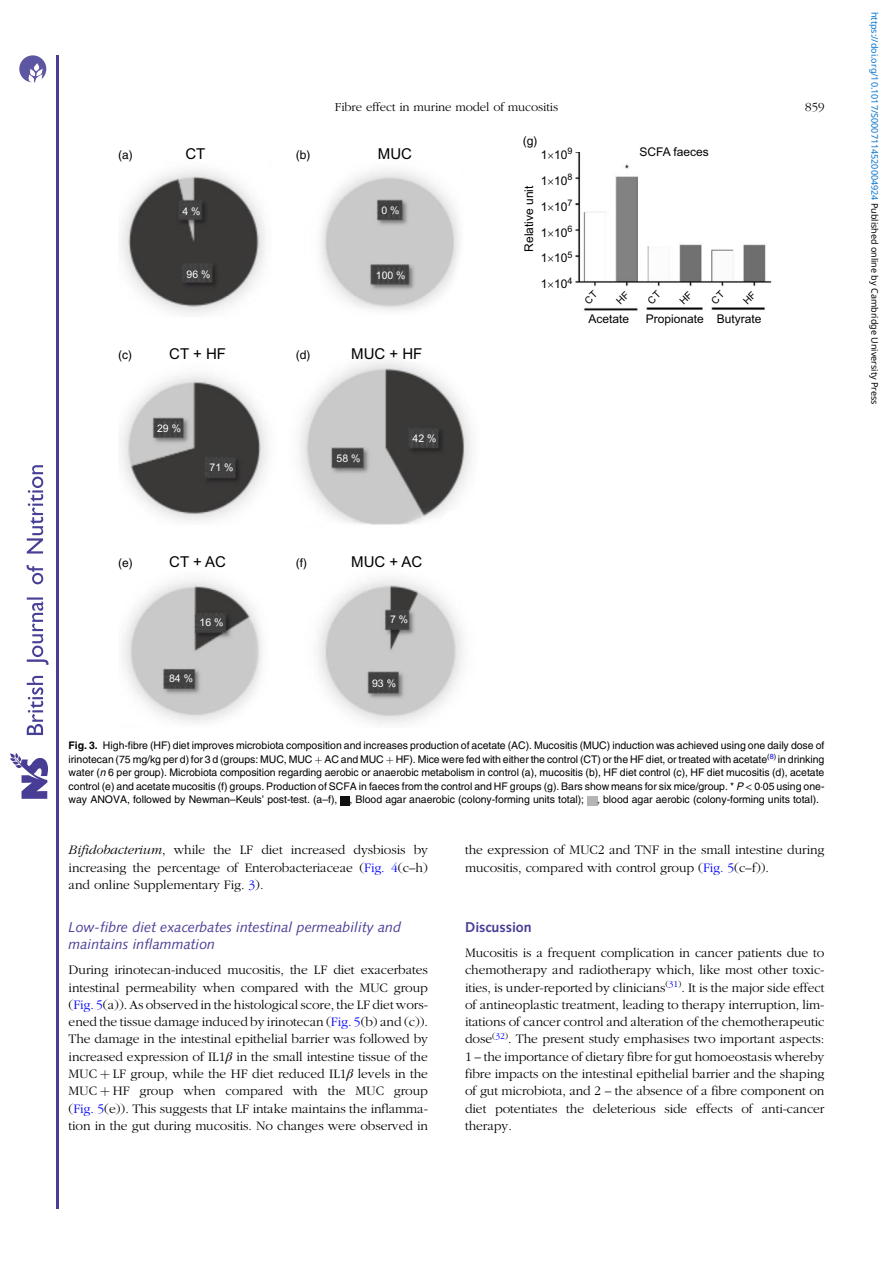
<style>
.page{position:relative;width:893px;height:1263px;background:#fff}
.page>*{position:absolute;margin:0;border:0;box-sizing:border-box;transform-origin:0 0}
.t1{font:15px "Arial";color:#000}
.t2{font:14.25px/16.5px "Adv OT078 e 26 fc.I";color:#483f96}
.t3{font:14.25px "Adv OT38 e 50296.B";color:#483f96}
.t4{font:13.5px/17.2px "Adv OT777 cf 4 fb";color:#000;text-align:justify}
.t5{font:12.75px "Adv OT777 cf 4 fb";color:#000}
.t6{font:12px "Arial";color:#000}
.t7{font:12px "Helvetica";color:#000}
.t8{font:10.5px/13.5px "Adv OT82 c 4 f 4 c 4";color:#000;text-align:justify}
.t9{font:10.5px "Arial";color:#fff}
.t10{font:9px "Noto Sans";color:#0172cf}
.s1{font-family:"Adv O Tf 3919 c 9 c.B"}
.s2{font-family:"Adv P4 C4 E74"}
.s3{font-family:"Adv OT7 a 027 dc 5.I"}
.s4{font-family:"Adv OT8608 a 8 d 1"}
.s5{font-style:inherit}
.s6{font-family:"Adv OT4 e 1564 e 8.I"}
.s7{color:#00f}
.s8{font-family:"Adv O Tdd 3 b 7348.I"}
.s9{color:#000}
</style>
<div class="page">
<hr style="left:56px;top:55px;width:2px;height:1153px;background:#463f95">
<svg style="left:10px;top:753px;width:38px;height:46px"></svg>
<svg style="left:26px;top:465px;width:23px;height:270px"></svg>
<svg style="left:19px;top:55px;width:27px;height:27px"></svg>
<img style="left:121px;top:152px;width:651px;height:572px">
<svg style="left:340px;top:796px;width:10px;height:9px"></svg>
<svg style="left:587px;top:796px;width:10px;height:9px"></svg>
<svg style="left:548px;top:282px;width:5px;height:6px"></svg>
<svg style="left:548px;top:257px;width:5px;height:5px"></svg>
<svg style="left:548px;top:231px;width:5px;height:5px"></svg>
<svg style="left:548px;top:205px;width:5px;height:5px"></svg>
<svg style="left:548px;top:179px;width:5px;height:5px"></svg>
<svg style="left:548px;top:153px;width:5px;height:5px"></svg>
<svg style="left:584px;top:290px;width:14px;height:14px"></svg>
<svg style="left:616px;top:291px;width:14px;height:13px"></svg>
<svg style="left:647px;top:290px;width:14px;height:14px"></svg>
<svg style="left:679px;top:291px;width:14px;height:13px"></svg>
<svg style="left:711px;top:290px;width:14px;height:14px"></svg>
<svg style="left:743px;top:291px;width:13px;height:13px"></svg>
<p class="t7" style="left:118px;top:150px;width:16px">(a)</p>
<p class="t7" style="left:118px;top:350px;width:15px">(c)</p>
<p class="t5" style="left:335px;top:102px;width:225px">Fibre effect in murine model of mucositis</p>
<p class="t5" style="left:805px;top:102px;width:21px">859</p>
<p class="t7" style="left:523px;top:137px;width:16px">(g)</p>
<p class="t1" style="left:185px;top:148px;width:21px">CT</p>
<p class="t1" style="left:378px;top:148px;width:36px">MUC</p>
<p class="t6" style="left:639px;top:147px;width:71px">SCFA faeces</p>
<p class="t6" style="left:524px;top:252px;width:68px;rotate:-90deg">Relative unit</p>
<p class="t6" style="left:541px;top:150px;width:33px">1 10<sup>9</sup></p>
<p class="t7" style="left:296px;top:150px;width:16px">(b)</p>
<p class="t6" style="left:541px;top:176px;width:33px">1 10<sup>8</sup></p>
<p class="t6" style="left:541px;top:202px;width:33px">1 10<sup>7</sup></p>
<p class="t9" style="left:381px;top:207px;width:20px">0 %</p>
<p class="t9" style="left:182px;top:207px;width:20px">4 %</p>
<p class="t6" style="left:541px;top:228px;width:33px">1 10<sup>6</sup></p>
<p class="t6" style="left:541px;top:254px;width:33px">1 10<sup>5</sup></p>
<p class="t9" style="left:187px;top:270px;width:25px">96 %</p>
<p class="t9" style="left:376px;top:272px;width:31px">100 %</p>
<p class="t1" style="left:169px;top:348px;width:58px">CT + HF</p>
<p class="t1" style="left:351px;top:348px;width:73px">MUC + HF</p>
<p class="t7" style="left:296px;top:350px;width:16px">(d)</p>
<p class="t9" style="left:157px;top:425px;width:25px">29 %</p>
<p class="t9" style="left:210px;top:463px;width:25px">71 %</p>
<p class="t9" style="left:337px;top:454px;width:25px">58 %</p>
<p class="t9" style="left:413px;top:435px;width:25px">42 %</p>
<p class="t6" style="left:541px;top:279px;width:33px">1 10<sup>4</sup></p>
<p class="t6" style="left:588px;top:315px;width:42px">Acetate</p>
<p class="t6" style="left:646px;top:315px;width:117px">Propionate Butyrate</p>
<p class="t7" style="left:118px;top:558px;width:16px">(e)</p>
<p class="t1" style="left:169px;top:556px;width:58px">CT + AC</p>
<p class="t1" style="left:351px;top:556px;width:73px">MUC + AC</p>
<p class="t7" style="left:296px;top:558px;width:13px">(f)</p>
<p class="t9" style="left:200px;top:619px;width:25px">16 %</p>
<p class="t9" style="left:169px;top:675px;width:25px">84 %</p>
<p class="t9" style="left:390px;top:615px;width:20px">7 %</p>
<p class="t9" style="left:372px;top:679px;width:25px">93 %</p>
<p class="t8" style="left:69px;top:740px;width:757px"><span class="s1">Fig. 3.</span> High-fibre (HF) diet improves microbiota composition and increases production of acetate (AC). Mucositis (MUC) induction was achieved using one daily dose of irinotecan (75 mg/kg per d) for 3 d (groups: MUC, MUC <span class="s2">þ</span> AC and MUC <span class="s2">þ</span> HF). Mice were fed with either the control (CT) or the HF diet, or treated with acetate<sup>(</sup><sup>8</sup><sup>)</sup> in drinking water (<span class="s3">n</span> 6 per group). Microbiota composition regarding aerobic or anaerobic metabolism in control (a), mucositis (b), HF diet control (c), HF diet mucositis (d), acetate control (e) and acetate mucositis (f) groups. Production of SCFA in faeces from the control and HF groups (g). Bars show means for six mice/group. * <span class="s3">P</span> <span class="s4">&lt;</span> 0<span class="s4">·</span>05 using one&shy;way ANOVA, followed by Newman<span class="s5">–</span>Keuls<span class="s5">’</span> post-test. (a<span class="s5">–</span>f), , Blood agar anaerobic (colony-forming units total); , blood agar aerobic (colony-forming units total).</p>
<p class="t4" style="left:69px;top:842px;width:361px"><span class="s6">Bifidobacterium</span>, while the LF diet increased dysbiosis by increasing the percentage of Enterobacteriaceae (<span class="s7">Fig. 4</span>(c<span class="s5">–</span>h) and online Supplementary Fig. <span class="s7">3</span>).</p>
<p class="t2" style="left:69px;top:920px;width:334px">Low-fibre diet exacerbates intestinal permeability and maintains inflammation</p>
<p class="t4" style="left:69px;top:962px;width:361px">During irinotecan-induced mucositis, the LF diet exacerbates intestinal permeability when compared with the MUC group (<span class="s7">Fig. 5</span>(a)). As observed in the histological score, the LF diet wors&shy;ened the tissue damage induced by irinotecan (<span class="s7">Fig. 5</span>(b) and (c)).<br>The damage in the intestinal epithelial barrier was followed by increased expression of IL1<span class="s8">β</span> in the small intestine tissue of the MUC <span class="s2">þ</span> LF group, while the HF diet reduced IL1<span class="s8">β</span> levels in the MUC <span class="s2">þ</span> HF group when compared with the MUC group (<span class="s7">Fig. 5</span>(e)). This suggests that LF intake maintains the inflamma&shy;tion in the gut during mucositis. No changes were observed in</p>
<p class="t4" style="left:465px;top:842px;width:361px">the expression of MUC2 and TNF in the small intestine during mucositis, compared with control group (<span class="s7">Fig. 5</span>(c<span class="s5">–</span>f)).</p>
<p class="t3" style="left:465px;top:921px;width:68px">Discussion</p>
<p class="t4" style="left:465px;top:945px;width:361px">Mucositis is a frequent complication in cancer patients due to chemotherapy and radiotherapy which, like most other toxic&shy;ities, is under-reported by clinicians<sup>(</sup><sup>31</sup><sup>)</sup>. It is the major side effect of antineoplastic treatment, leading to therapy interruption, lim&shy;itations of cancer control and alteration of the chemotherapeutic dose<sup>(</sup><sup>32</sup><sup>)</sup>. The present study emphasises two important aspects:<br>1 <span class="s5">–</span> the importance of dietary fibre for gut homoeostasis whereby fibre impacts on the intestinal epithelial barrier and the shaping of gut microbiota, and 2 <span class="s5">–</span> the absence of a fibre component on diet potentiates the deleterious side effects of anti-cancer therapy.</p>
<p class="t10" style="left:881px;top:12px;width:394px;rotate:90deg">https://doi.org/10.1017/S0007114520004924 <span class="s9">Published online by Cambridge University Press</span></p>
</div>
